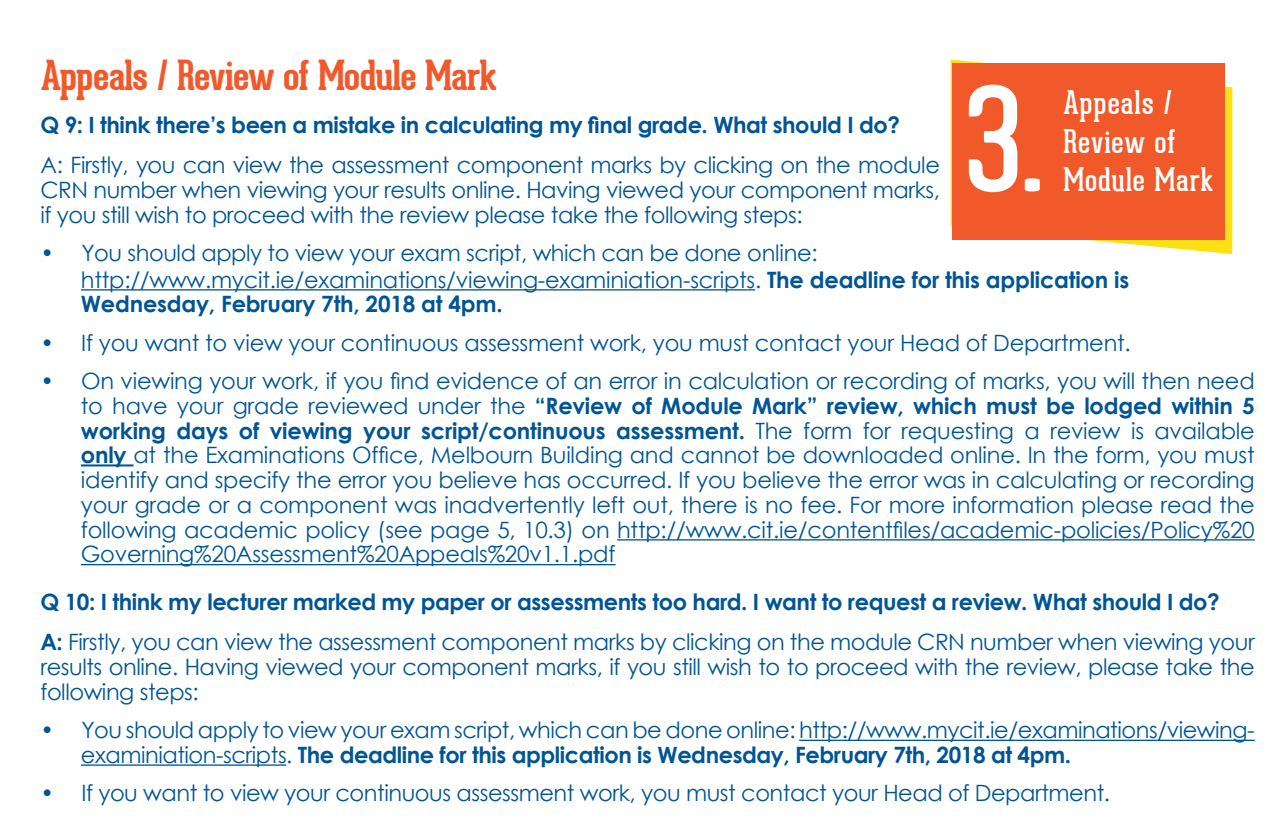
<style>
.page{position:relative;width:1276px;height:830px;background:#fff}
.page>*{position:absolute;margin:0;border:0;box-sizing:border-box;transform-origin:0 0}
.t1{font:139.95px "Geared Slab";color:#fff}
.t2{font:700 40.5px "Geared Slab";letter-spacing:-.02em;color:#f1592a}
.t3{font:31.95px "Geared Slab";letter-spacing:.025em;color:#fff}
.t4{font:22.5px/24.8px "Century Gothic";letter-spacing:-.01em;color:#005595;text-align:justify}
.t5{font:700 22.5px/24.8px "Century Gothic";letter-spacing:-.02em;color:#005595}
.s1{font-weight:400}
.s2{font-weight:700}
</style>
<div class="page">
<svg style="left:950px;top:60px;width:282px;height:194px"></svg>
<div style="left:952px;top:63px;width:273px;height:177px;background:#f1592a"></div>
<hr style="left:81px;top:289px;width:674px;height:1px;background:#005595">
<hr style="left:81px;top:464px;width:52px;height:2px;background:#005595">
<hr style="left:617px;top:539px;width:637px;height:1px;background:#005595">
<hr style="left:81px;top:563px;width:534px;height:2px;background:#005595">
<hr style="left:799px;top:739px;width:455px;height:1px;background:#005595">
<hr style="left:81px;top:764px;width:205px;height:1px;background:#005595">
<p class="t2" style="left:40px;top:50px;width:458px">Appeals / Review of Module Mark</p>
<p class="t5" style="left:40px;top:111px;width:861px">Q 9: I think there s’ been a mistake in calculating my final grade. What should I do?</p>
<p class="t4" style="left:40px;top:152px;width:901px">A: Firstly, you can view the assessment component marks by clicking on the module CRN number when viewing your results online. Having viewed your component marks, if you still wish to proceed with the review please take the following steps:</p>
<p class="t4" style="left:81px;top:240px;width:738px">You should apply to view your exam script, which can be done online:</p>
<p class="t4" style="left:40px;top:240px;width:15px">•</p>
<p class="t1" style="left:964px;top:56px;width:80px">3.</p>
<p class="t3" style="left:1063px;top:83px;width:110px">Appeals /</p>
<p class="t3" style="left:1063px;top:122px;width:113px">Review of</p>
<p class="t3" style="left:1063px;top:160px;width:151px">Module Mark</p>
<p class="t4" style="left:40px;top:330px;width:15px">•</p>
<p class="t4" style="left:40px;top:368px;width:15px">•</p>
<p class="t5" style="left:81px;top:266px;width:1049px"><span class="s1">http://www.mycit i e. /examinations/viewing-examiniation-scripts.</span> The deadline for this application is<br>Wednesday, February 7th, 2018 at 4pm.</p>
<p class="t4" style="left:81px;top:330px;width:1051px">If you want to view your continuous assessment work, you must contact your Head of Department.</p>
<p class="t4" style="left:81px;top:368px;width:1175px">On viewing your work if, you find evidence of an error in calculation or recording of marks, you will then need</p>
<p class="t5" style="left:81px;top:392px;width:1175px;text-align:right"><span class="s1">to have your grade reviewed under the</span> “Review of Module Mark” review, which must be lodged within 5 <span class="s1">available</span></p>
<p class="t4" style="left:803px;top:417px;width:51px">form</p>
<p class="t4" style="left:862px;top:417px;width:30px">for</p>
<p class="t4" style="left:901px;top:417px;width:114px">requesting</p>
<p class="t4" style="left:1050px;top:417px;width:72px">review</p>
<p class="t4" style="left:1131px;top:417px;width:15px">is</p>
<p class="t4" style="left:81px;top:417px;width:1175px;text-align:left"><span class="s2">working<br>only</span> at the Examinations Office, Melbourn Building and cannot be downloaded online In. the form, you must identify and specify the error you believe has occurred If. you believe the error was in calculating or recording your grade or a component was inadvertently left out, there is no fee. For more information please read the following academic policy (see page 5, 10.3) on http://www.cit i e. /contentfiles/academic-policies/Policy%20<br>Governing%20Assessment%20Appeals%20v1.1.pdf</p>
<p class="t5" style="left:40px;top:588px;width:1180px">Q 10: I think my lecturer marked my paper or assessments too hard I. want to request a review. What should I do?</p>
<p class="t4" style="left:40px;top:629px;width:1215px"><span class="s2">A:</span> Firstly, you can view the assessment component marks by clicking on the module CRN number when viewing your results online. Having viewed your component marks if, you still wish to to proceed with the review, please take the following steps:</p>
<p class="t5" style="left:239px;top:417px;width:22px">of</p>
<p class="t5" style="left:270px;top:417px;width:84px">viewing</p>
<p class="t5" style="left:421px;top:417px;width:186px">script/continuous</p>
<p class="t4" style="left:755px;top:417px;width:39px">The</p>
<p class="t5" style="left:176px;top:417px;width:53px">days</p>
<p class="t5" style="left:616px;top:417px;width:130px">assessment.</p>
<p class="t4" style="left:1024px;top:417px;width:17px">a</p>
<p class="t5" style="left:363px;top:417px;width:49px">your</p>
<p class="t4" style="left:40px;top:717px;width:15px">•</p>
<p class="t4" style="left:40px;top:780px;width:15px">•</p>
<p class="t4" style="left:81px;top:717px;width:1174px">You should apply to view your exam script, which can be done online: http://www.mycit i e. /examinations/viewing-</p>
<p class="t5" style="left:81px;top:741px;width:991px"><span class="s1">examiniation-scripts.</span> The deadline for this application is Wednesday, February 7th, 2018 at 4pm.</p>
<p class="t4" style="left:81px;top:780px;width:1030px">If you want to view your continuous assessment work, you must contact your Head of Department.</p>
</div>
